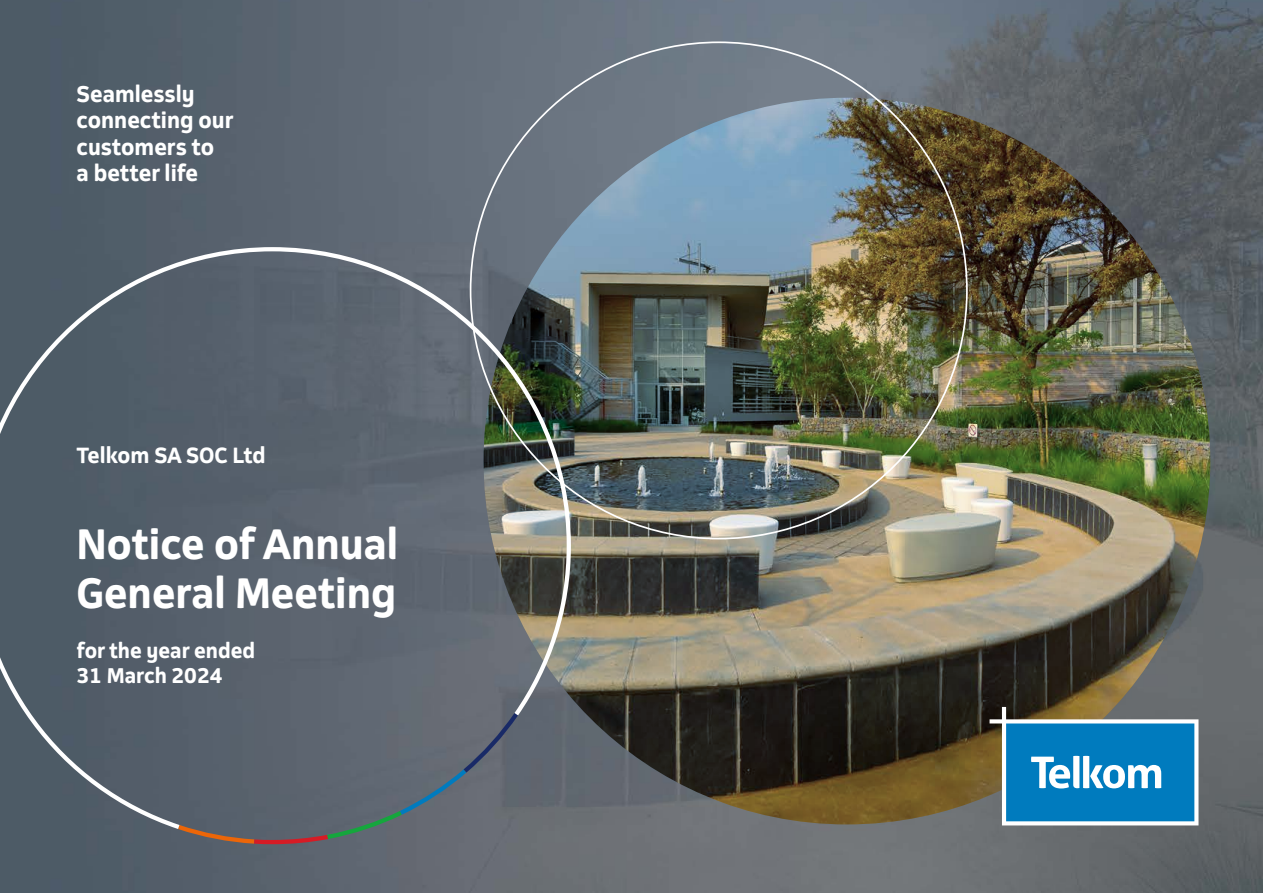
<style>
.page{position:relative;width:1263px;height:893px;background:#fff}
.page>*{position:absolute;margin:0;border:0;box-sizing:border-box;transform-origin:0 0}
.Body_Copy__24{font:700 40.5px/48.6px "Telkom 123";color:#fff}
.Body_Copy__24-2{font:700 21.75px/26.1px "Telkom 123";color:#fff}
.Body_Copy__24-3{font:700 21px "Telkom 123";color:#fff}
.Body_Copy__24-4{font:700 20.25px "Telkom 123";color:#fff}
</style>
<div class="page">
<img style="left:0;top:0;width:1263px;height:893px">
<img style="left:484px;top:98px;width:726px;height:726px;border-radius:50%">
<svg style="left:173px;top:832px;width:349px;height:14px;background:#6d6265"></svg>
<svg style="left:0;top:245px;width:573px;height:587px;background:#5b656e"></svg>
<svg style="left:989px;top:707px;width:209px;height:118px;background:#3d8db6"></svg>
<p class="Body_Copy__24-2" style="left:77px;top:81px;width:159px">Seamlessly connecting our customers to<br>a better life</p>
<p class="Body_Copy__24-3" style="left:77px;top:442px;width:191px">Telkom SA SOC Ltd</p>
<p class="Body_Copy__24" style="left:77px;top:519px;width:323px">Notice of Annual<br>General Meeting</p>
<p class="Body_Copy__24-4" style="left:77px;top:637px;width:180px">for the year ended</p>
<p class="Body_Copy__24-4" style="left:77px;top:663px;width:148px">31 March 2024</p>
</div>
